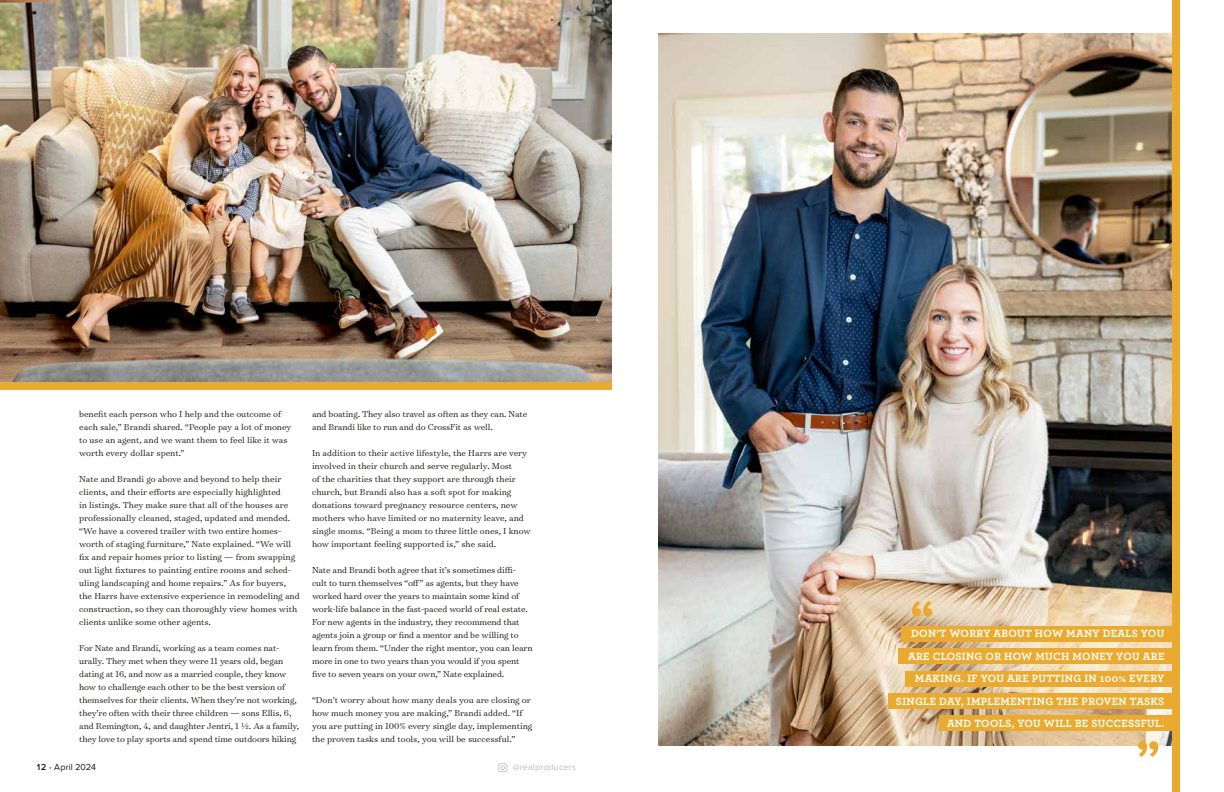
<style>
.page{position:relative;width:1224px;height:792px;background:#fff}
.page>*{position:absolute;margin:0;border:0;box-sizing:border-box;transform-origin:0 0}
.t1{font:700 11px/22.4px "Archer Pro";letter-spacing:.03em;color:#fff;text-align:right}
.t2{font:300 9.8px/13px "Surveyor Text";letter-spacing:-.005em;color:#171713}
.t3{font:9px "Proxima Nova";letter-spacing:.01em;color:#bbbcbc}
.t4{font:9px "Proxima Nova";letter-spacing:.01em;color:#171713}
.s1{font-weight:600}
.s2{color:#31a5d9}
</style>
<div class="page">
<svg style="left:498px;top:763px;width:9px;height:9px"></svg>
<img style="left:658px;top:34px;width:515px;height:712px">
<img style="left:0;top:0;width:612px;height:382px">
<div style="left:0;top:382px;width:612px;height:7px;background:#eaaa30"></div>
<div style="left:902px;top:627px;width:276px;height:15px;background:#eaaa30"></div>
<div style="left:906px;top:671px;width:272px;height:15px;background:#eaaa30"></div>
<div style="left:899px;top:649px;width:279px;height:15px;background:#eaaa30"></div>
<div style="left:888px;top:693px;width:290px;height:16px;background:#eaaa30"></div>
<div style="left:940px;top:716px;width:238px;height:15px;background:#eaaa30"></div>
<svg style="left:1138px;top:741px;width:20px;height:16px"></svg>
<svg style="left:912px;top:601px;width:20px;height:16px"></svg>
<div style="left:1173px;top:0;width:7px;height:792px;background:#eaaa30"></div>
<p class="t2" style="left:79px;top:407px;width:214px">benefit each person who I help and the outcome of each sale,” Brandi shared. “People pay a lot of money to use an agent, and we want them to feel like it was worth every dollar spent.”</p>
<p class="t2" style="left:79px;top:472px;width:222px">Nate and Brandi go above and beyond to help their clients, and their efforts are especially highlighted<br>in listings. They make sure that all of the houses are professionally cleaned, staged, updated and mended. “We have a covered trailer with two entire homes&shy;worth of staging furniture,” Nate explained. “We will fix and repair homes prior to listing — from swapping out light fixtures to painting entire rooms and sched&shy;uling landscaping and home repairs.” As for buyers, the Harrs have extensive experience in remodeling and construction, so they can thoroughly view homes with clients unlike some other agents.</p>
<p class="t2" style="left:79px;top:641px;width:222px">For Nate and Brandi, working as a team comes nat&shy;urally. They met when they were 11 years old, began dating at 16, and now as a married couple, they know how to challenge each other to be the best version of themselves for their clients. When they’re not working, they’re often with their three children — sons Ellis, 6, and Remington, 4, and daughter Jentri, 1 ½. As a family, they love to play sports and spend time outdoors hiking</p>
<p class="t2" style="left:312px;top:407px;width:217px">and boating. They also travel as often as they can. Nate and Brandi like to run and do CrossFit as well.</p>
<p class="t2" style="left:312px;top:446px;width:220px">In addition to their active lifestyle, the Harrs are very involved in their church and serve regularly. Most<br>of the charities that they support are through their church, but Brandi also has a soft spot for making donations toward pregnancy resource centers, new mothers who have limited or no maternity leave, and single moms. “Being a mom to three little ones, I know how important feeling supported is,” she said.</p>
<p class="t2" style="left:312px;top:563px;width:222px">Nate and Brandi both agree that it’s sometimes diffi&shy;cult to turn themselves “off” as agents, but they have worked hard over the years to maintain some kind of work-life balance in the fast-paced world of real estate.<br>For new agents in the industry, they recommend that agents join a group or find a mentor and be willing to learn from them. “Under the right mentor, you can learn more in one to two years than you would if you spent five to seven years on your own,” Nate explained.</p>
<p class="t2" style="left:312px;top:693px;width:222px">“Don’t worry about how many deals you are closing or how much money you are making,” Brandi added. “If you are putting in 100% every single day, implementing the proven tasks and tools, you will be successful.”</p>
<p class="t4" style="left:36px;top:762px;width:62px"><span class="s1">12</span> <span class="s2">•</span> April 2024</p>
<p class="t3" style="left:513px;top:762px;width:65px">@realproducers</p>
<p class="t1" style="left:896px;top:622px;width:270px">DON’T WORRY ABOUT HOW MANY DEALS YOU ARE CLOSING OR HOW MUCH MONEY YOU ARE MAKING. IF YOU ARE PUTTING IN 100% EVERY SINGLE DAY, IMPLEMENTING THE PROVEN TASKS AND TOOLS, YOU WILL BE SUCCESSFUL.</p>
</div>
